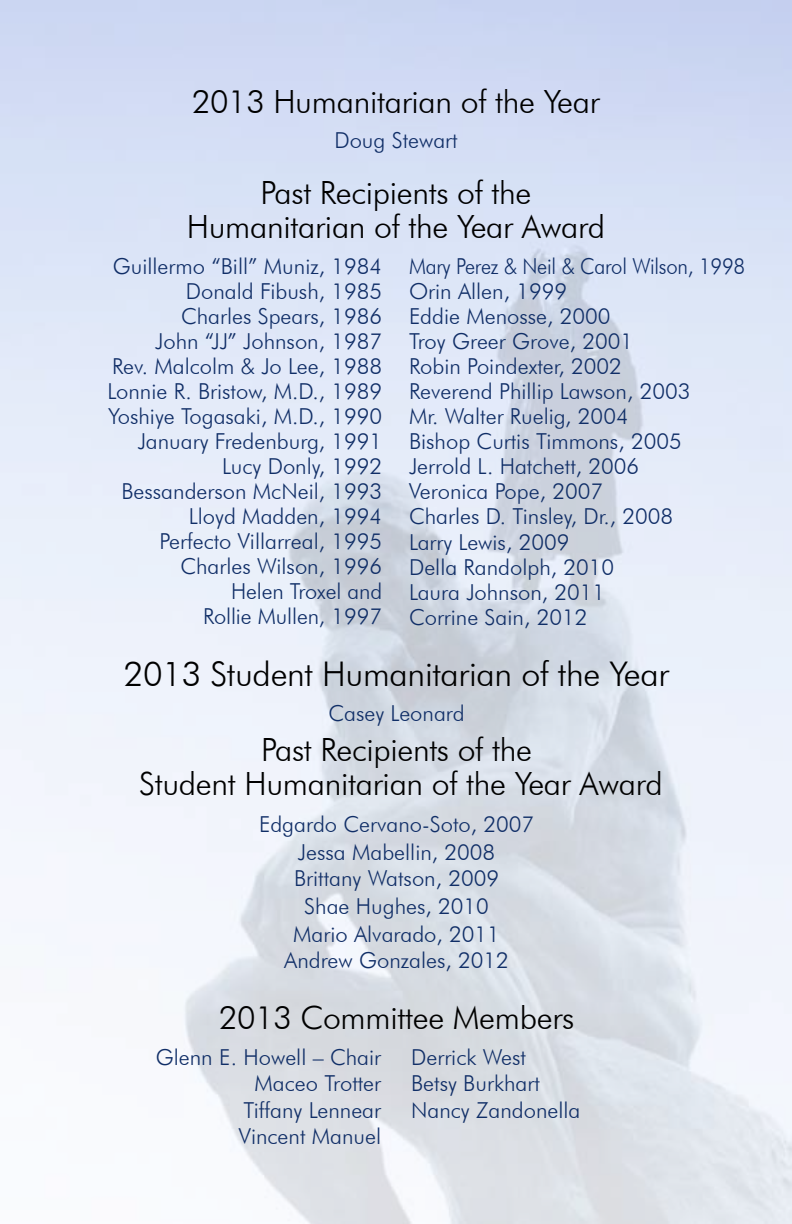
<style>
.page{position:relative;width:792px;height:1224px;background:#fff}
.page>*{position:absolute;margin:0;border:0;box-sizing:border-box;transform-origin:0 0}
.t1{font:300 34px "Futura BT";letter-spacing:-.01em;color:#000}
.t2{font:300 32px/34px "Futura BT";letter-spacing:-.01em;color:#000;text-align:center}
.t3{font:300 22px/25px "Futura BT";color:#102e67;text-align:center}
.t4{font:300 22px/25px "Futura BT";color:#102e67;scale:.92 1}
</style>
<div class="page">
<h2 class="t2" style="left:192px;top:85px;width:409px">2013 Humanitarian of the Year</h2>
<p class="t3" style="left:334px;top:128px;width:125px">Doug Stewart</p>
<h2 class="t2" style="left:187px;top:175px;width:420px">Past Recipients of the<br>Humanitarian of the Year Award</h2>
<p class="t4" style="left:409px;top:254px;width:367px">Mary Perez &amp; Neil &amp; Carol Wilson, 1998<br>Orin Allen, 1999<br>Eddie Menosse, 2000<br>Troy Greer Grove, 2001<br>Robin Poindexter, 2002<br>Reverend Phillip Lawson, 2003<br>Mr. Walter Ruelig, 2004<br>Bishop Curtis Timmons, 2005<br>Jerrold L. Hatchett, 2006<br>Veronica Pope, 2007<br>Charles D. Tinsley, Dr., 2008<br>Larry Lewis, 2009<br>Della Randolph, 2010<br>Laura Johnson, 2011<br>Corrine Sain, 2012</p>
<h1 class="t1" style="left:124px;top:653px;width:547px">2013 Student Humanitarian of the Year</h1>
<p class="t3" style="left:328px;top:701px;width:138px">Casey Leonard</p>
<h2 class="t2" style="left:139px;top:732px;width:525px">Past Recipients of the<br>Student Humanitarian of the Year Award</h2>
<p class="t3" style="left:259px;top:810px;width:277px;line-height:28px">Edgardo Cervano-Soto, 2007<br>Jessa Mabellin, 2008</p>
<p class="t3" style="left:293px;top:864px;width:208px;line-height:28px">Brittany Watson, 2009<br>Shae Hughes, 2010<br>Mario Alvarado, 2011</p>
<p class="t3" style="left:284px;top:948px;width:226px">Andrew Gonzales, 2012</p>
<h2 class="t2" style="left:219px;top:1001px;width:357px">2013 Committee Members</h2>
<p class="t3" style="left:156px;top:1044px;width:227px;line-height:26.4px;text-align:right">Glenn E. Howell – Chair<br>Maceo Trotter<br>Tiffany Lennear<br>Vincent Manuel</p>
<p class="t3" style="left:411px;top:1044px;width:171px;line-height:26.4px;text-align:left">Derrick West<br>Betsy Burkhart<br>Nancy Zandonella</p>
<p class="t3" style="left:108px;top:254px;width:276px;text-align:right">Guillermo “Bill” Muniz, 1984<br>Donald Fibush, 1985<br>Charles Spears, 1986<br>John “JJ” Johnson, 1987<br>Rev. Malcolm &amp; Jo Lee, 1988<br>Lonnie R. Bristow, M.D., 1989<br>Yoshiye Togasaki, M.D., 1990<br>January Fredenburg, 1991<br>Lucy Donly, 1992<br>Bessanderson McNeil, 1993<br>Lloyd Madden, 1994<br>Perfecto Villarreal, 1995<br>Charles Wilson, 1996<br>Helen Troxel and<br>Rollie Mullen, 1997</p>
</div>
